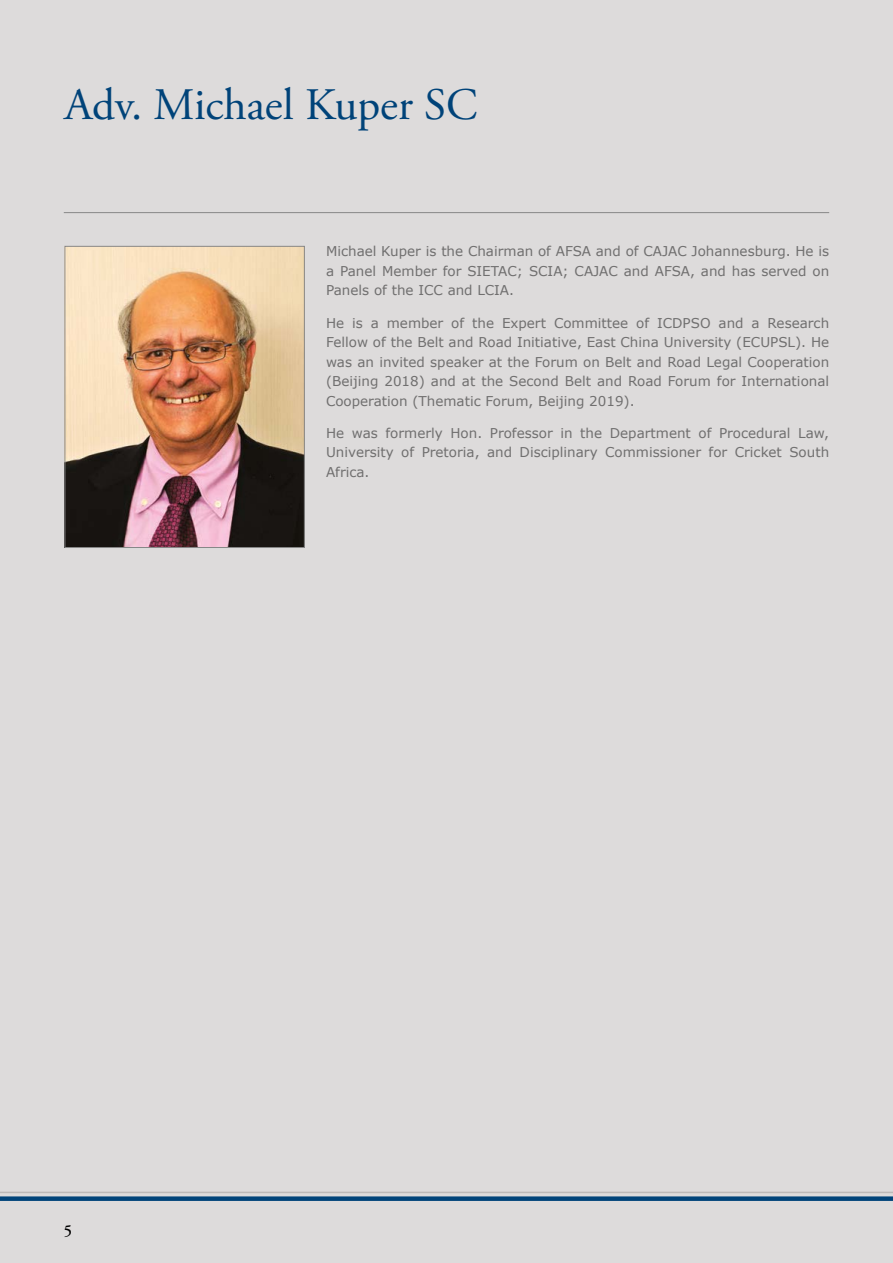
<style>
.page{position:relative;width:893px;height:1263px;background:#dddbdb}
.page>*{position:absolute;margin:0;border:0;box-sizing:border-box;transform-origin:0 0}
.t1{font:45px "Adobe Garamond Pro";color:#004379}
.t2{font:600 16.5px "Adobe Garamond Pro";color:#000}
.t3{font:13.5px/19.5px "Verdana";color:#706f6f;text-align:justify}
</style>
<div class="page">
<img style="left:67px;top:248px;width:236px;height:298px">
<div style="left:65px;top:246px;width:240px;height:302px;border:1px solid #878787"></div>
<hr style="left:64px;top:212px;width:765px;height:1px;background:#878787">
<div style="left:0;top:1196px;width:893px;height:5px;background:#004379"></div>
<hr style="left:0;top:1192px;width:893px;height:1px;background:#bcb9b8">
<h1 class="t1" style="left:65px;top:77px;width:415px">Adv. Michael Kuper SC</h1>
<p class="t3" style="left:326px;top:242px;width:505px">Michael Kuper is the Chairman of AFSA and of CAJAC Johannesburg. He is a Panel Member for SIETAC; SCIA; CAJAC and AFSA, and has served on Panels of the ICC and LCIA.</p>
<p class="t3" style="left:326px;top:313px;width:505px">He is a member of the Expert Committee of ICDPSO and a Research Fellow of the Belt and Road Initiative, East China University (ECUPSL). He was an invited speaker at the Forum on Belt and Road Legal Cooperation (Beijing 2018) and at the Second Belt and Road Forum for International Cooperation (Thematic Forum, Beijing 2019).</p>
<p class="t3" style="left:326px;top:423px;width:505px">He was formerly Hon. Professor in the Department of Procedural Law, University of Pretoria, and Disciplinary Commissioner for Cricket South Africa.</p>
<p class="t2" style="left:64px;top:1221px;width:10px">5</p>
</div>
